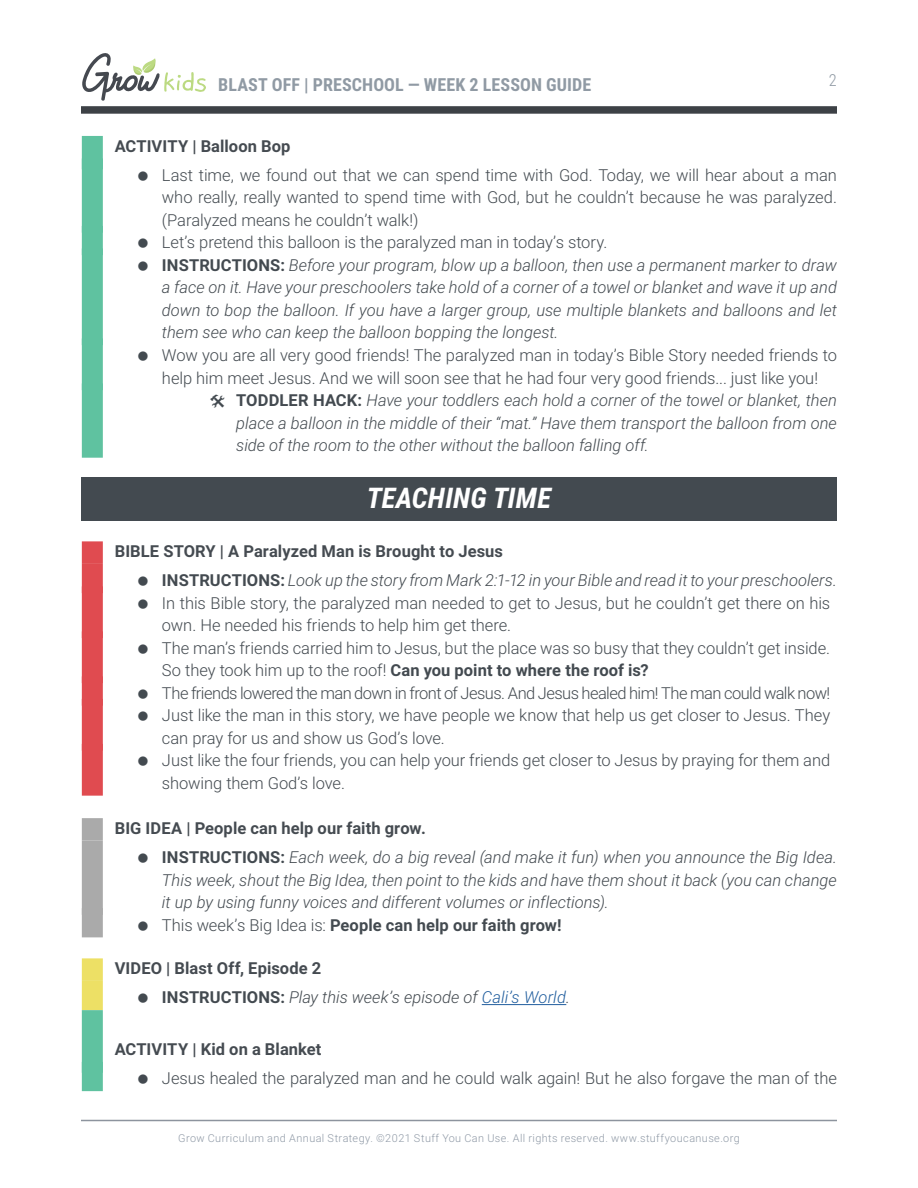
<style>
.page{position:relative;width:918px;height:1188px;background:#fff}
.page>*{position:absolute;margin:0;border:0;box-sizing:border-box;transform-origin:0 0}
.t1{font:italic 700 28.5px "Roboto Condensed";letter-spacing:.01em;color:#fff}
.t2{font:700 18px "Roboto Condensed";letter-spacing:.005em;color:#909aa4}
.t3{font:italic 300 16.5px/22.5px "Roboto";color:#434a50}
.t4{font:300 16.5px/22.5px "Roboto";letter-spacing:-.005em;color:#434a50}
.t5{font:700 16.5px "Roboto";letter-spacing:.005em;color:#454b51}
.t6{font:300 16.5px "Roboto Condensed";color:#909aa4}
.t7{font:300 10.8px "Roboto";letter-spacing:.04em;color:#8f99a6}
.s1{font-style:normal}
.s2{font-weight:700;font-style:normal}
.s3{font-weight:700;font-style:normal;color:#454b51}
.s4{font-weight:700}
.s5{color:#215e9e}
</style>
<div class="page">
<div style="left:81px;top:106px;width:756px;height:8px;background:#3d4146"></div>
<svg style="left:82px;top:53px;width:124px;height:48px"></svg>
<hr style="left:81px;top:1120px;width:756px;height:1px;background:#8d949e">
<div style="left:82px;top:136px;width:21px;height:33px;background:#5fc2a0"></div>
<div style="left:82px;top:158px;width:21px;height:75px;background:#5fc2a0"></div>
<div style="left:82px;top:226px;width:21px;height:29px;background:#5fc2a0"></div>
<div style="left:82px;top:248px;width:21px;height:97px;background:#5fc2a0"></div>
<div style="left:82px;top:338px;width:21px;height:52px;background:#5fc2a0"></div>
<div style="left:82px;top:383px;width:21px;height:75px;background:#5fc2a0"></div>
<div style="left:81px;top:477px;width:756px;height:43px;background:#434a50"></div>
<div style="left:82px;top:541px;width:21px;height:23px;background:#e04b50"></div>
<div style="left:82px;top:564px;width:21px;height:29px;background:#e04b50"></div>
<div style="left:82px;top:586px;width:21px;height:52px;background:#e04b50"></div>
<div style="left:82px;top:631px;width:21px;height:52px;background:#e04b50"></div>
<div style="left:82px;top:676px;width:21px;height:30px;background:#e04b50"></div>
<div style="left:82px;top:699px;width:21px;height:52px;background:#e04b50"></div>
<div style="left:82px;top:744px;width:21px;height:52px;background:#e04b50"></div>
<div style="left:82px;top:818px;width:21px;height:23px;background:#aaa"></div>
<div style="left:82px;top:841px;width:21px;height:74px;background:#aaa"></div>
<div style="left:82px;top:908px;width:21px;height:29px;background:#aaa"></div>
<div style="left:82px;top:958px;width:21px;height:23px;background:#ede065"></div>
<div style="left:82px;top:981px;width:21px;height:29px;background:#ede065"></div>
<hr style="left:482px;top:1004px;width:84px;height:1px;background:#215e9e">
<div style="left:82px;top:1010px;width:21px;height:63px;background:#5fc2a0"></div>
<div style="left:82px;top:1062px;width:21px;height:29px;background:#5fc2a0"></div>
<p class="t2" style="left:218px;top:72px;width:374px">BLAST OFF | PRESCHOOL — WEEK 2 LESSON GUIDE</p>
<p class="t6" style="left:829px;top:68px;width:10px">2</p>
<p class="t5" style="left:115px;top:134px;width:177px">ACTIVITY | Balloon Bop</p>
<p class="t3" style="left:162px;top:163px;width:677px"><span class="s1">Last time, we found out that we can spend time with God. Today, we will hear about a man who really, really wanted to spend time with God, but he couldn’t because he was paralyzed. (Paralyzed means he couldn’t walk!)<br>Let’s pretend this balloon is the paralyzed man in today’s story.<br></span><span class="s2">INSTRUCTIONS:</span> Before your program, blow up a balloon, then use a permanent marker to draw a face on it. Have your preschoolers take hold of a corner of a towel or blanket and wave it up and down to bop the balloon. If you have a larger group, use multiple blankets and balloons and let them see who can keep the balloon bopping the longest.</p>
<p class="t4" style="left:162px;top:343px;width:677px">Wow you are all very good friends! The paralyzed man in today’s Bible Story needed friends to</p>
<p class="t4" style="left:162px;top:366px;width:658px">help him meet Jesus. And we will soon see that he had four very good friends... just like you!</p>
<p class="t3" style="left:236px;top:388px;width:602px"><span class="s2">TODDLER HACK:</span> Have your toddlers each hold a corner of the towel or blanket, then</p>
<p class="t3" style="left:236px;top:411px;width:602px">place a balloon in the middle of their “mat.” Have them transport the balloon from one</p>
<p class="t3" style="left:236px;top:433px;width:414px">side of the room to the other without the balloon falling off.</p>
<h1 class="t1" style="left:367px;top:478px;width:186px">TEACHING TIME</h1>
<p class="t3" style="left:162px;top:536px;width:676px;line-height:29.2px;text-indent:-47px"><span class="s3">BIBLE STORY | A Paralyzed Man is Brought to Jesus<br></span><span class="s2">INSTRUCTIONS:</span> Look up the story from Mark 2:1-12 in your Bible and read it to your preschoolers.</p>
<p class="t4" style="left:162px;top:591px;width:670px">In this Bible story, the paralyzed man needed to get to Jesus, but he couldn’t get there on his own. He needed his friends to help him get there.<br>The man’s friends carried him to Jesus, but the place was so busy that they couldn’t get inside.<br>So they took him up to the roof! <span class="s4">Can you point to where the roof is?<br></span>The friends lowered the man down in front of Jesus. And Jesus healed him! The man could walk now!<br>Just like the man in this story, we have people we know that help us get closer to Jesus. They can pray for us and show us God’s love.<br>Just like the four friends, you can help your friends get closer to Jesus by praying for them and showing them God’s love.</p>
<p class="t3" style="left:162px;top:813px;width:677px;line-height:29.2px;text-indent:-47px"><span class="s3">BIG IDEA | People can help our faith grow.<br></span><span class="s2">INSTRUCTIONS:</span> Each week, do a big reveal (and make it fun) when you announce the Big Idea.</p>
<p class="t3" style="left:162px;top:868px;width:677px">This week, shout the Big Idea, then point to the kids and have them shout it back (you can change it up by using funny voices and different volumes or inflections).<br><span class="s1">This week’s Big Idea is:</span> <span class="s2">People can help our faith grow!</span></p>
<p class="t3" style="left:162px;top:953px;width:410px;line-height:29.2px;text-indent:-47px"><span class="s3">VIDEO | Blast Off, Episode 2<br></span><span class="s2">INSTRUCTIONS:</span> Play this week’s episode of <span class="s5">Cali’s World</span>.</p>
<p class="t5" style="left:115px;top:1038px;width:208px">ACTIVITY | Kid on a Blanket</p>
<p class="t4" style="left:162px;top:1067px;width:677px">Jesus healed the paralyzed man and he could walk again! But he also forgave the man of the</p>
<p class="t7" style="left:178px;top:1131px;width:563px">Grow Curriculum and Annual Strategy. ©2021 Stuff You Can Use. All rights reserved. www.stuffyoucanuse.org</p>
</div>
